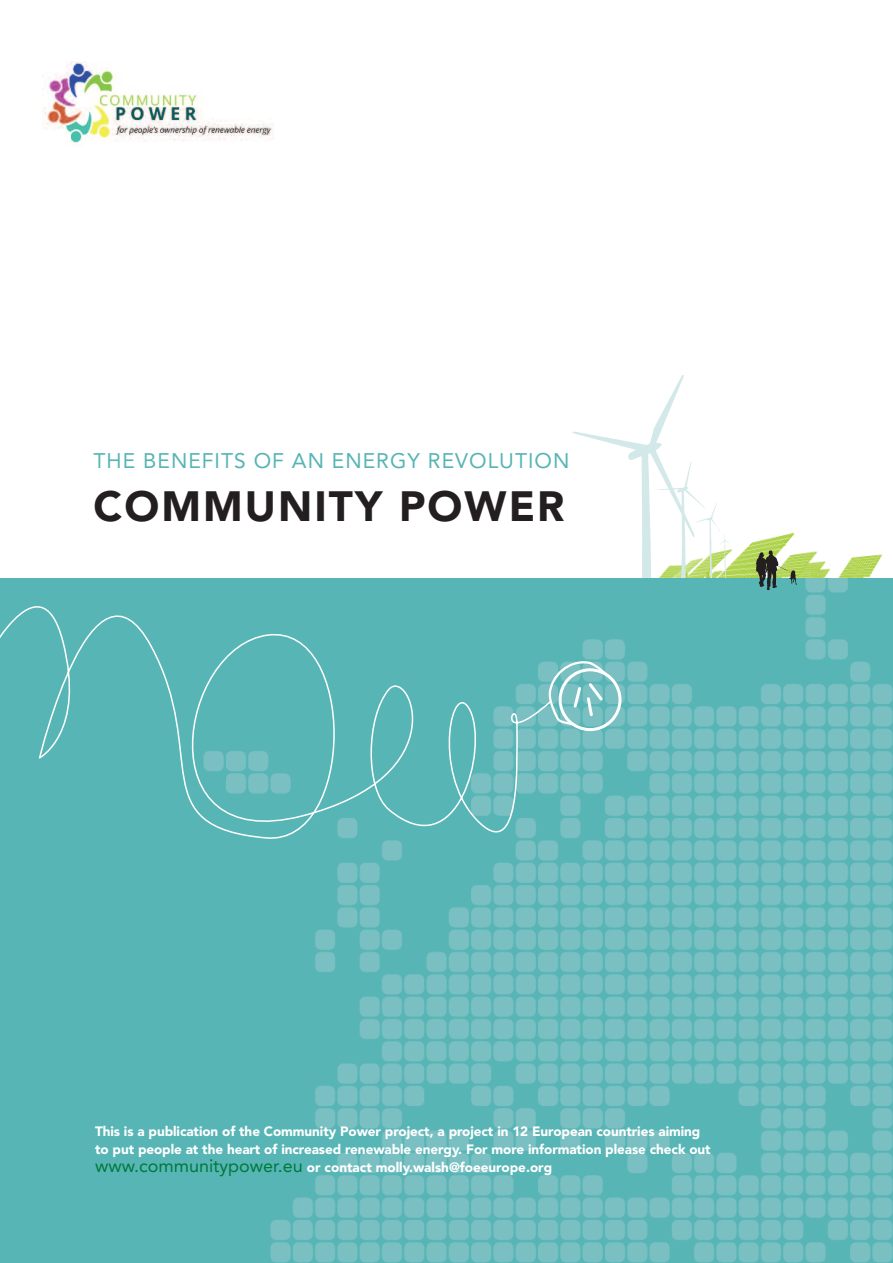
<style>
.page{position:relative;width:893px;height:1263px;background:#fff}
.page>*{position:absolute;margin:0;border:0;box-sizing:border-box;transform-origin:0 0}
.t1{font:900 42px "Avenir";letter-spacing:.05em;color:#231f20}
.t2{font:21px "Avenir";letter-spacing:.05em;color:#57b4b5}
.t3{font:900 13.5px/18px "Avenir";letter-spacing:-.005em;color:#fff}
.s1{font-weight:400;font-size:18px;color:#00793a}
</style>
<div class="page">
<img style="left:572px;top:375px;width:311px;height:203px">
<img style="left:43px;top:61px;width:231px;height:83px">
<img style="left:0;top:578px;width:893px;height:685px">
<img style="left:754px;top:550px;width:43px;height:40px">
<svg style="left:0;top:578px;width:553px;height:292px;background:#5cb7b8"></svg>
<svg style="left:549px;top:659px;width:72px;height:72px;background:#8bc9ca"></svg>
<h2 class="t2" style="left:94px;top:452px;width:477px">THE BENEFITS OF AN ENERGY REVOLUTION</h2>
<h1 class="t1" style="left:94px;top:489px;width:472px">COMMUNITY POWER</h1>
<p class="t3" style="left:95px;top:1124px;width:617px">This is a publication of the Community Power project, a project in 12 European countries aiming to put people at the heart of increased renewable energy. For more information please check out <span class="s1">www.communitypower.eu</span> or contact molly.walsh@foeeurope.org</p>
</div>
